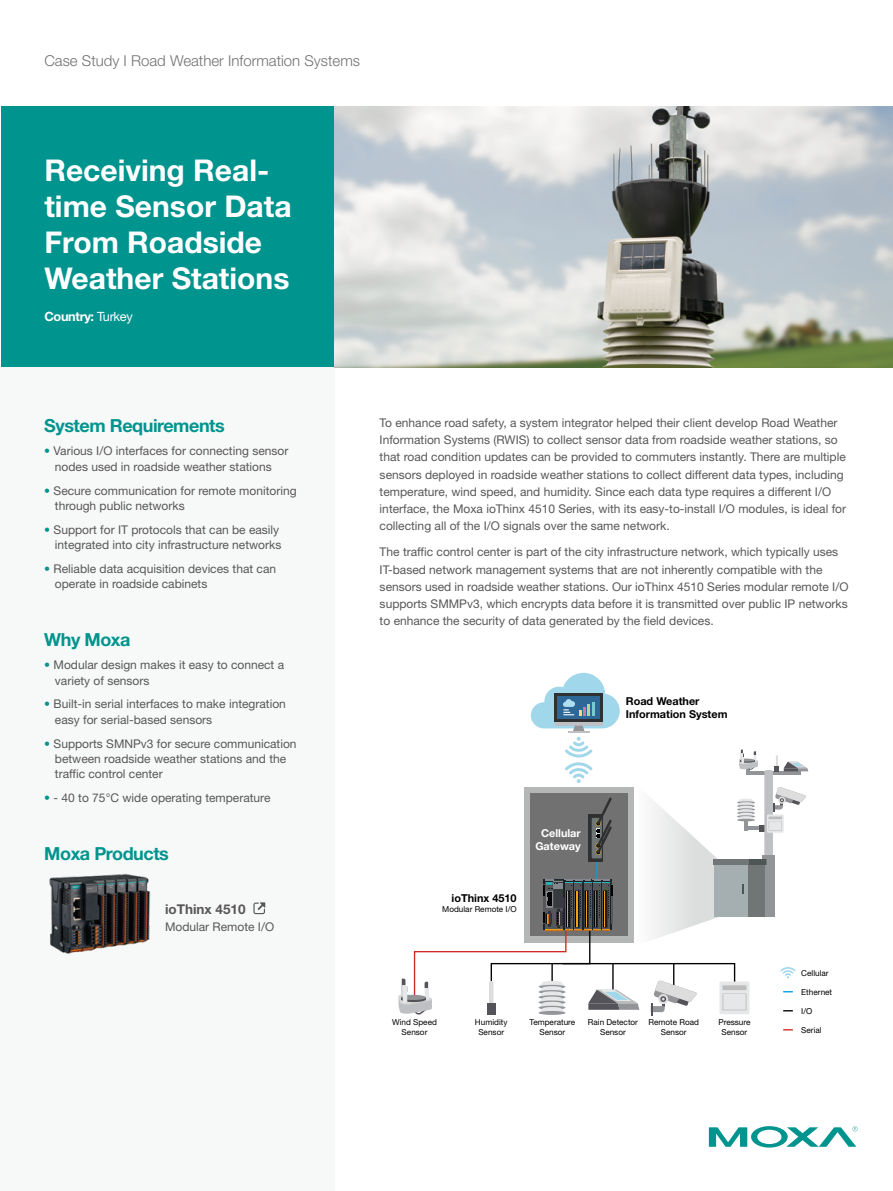
<style>
.page{position:relative;width:893px;height:1191px;background:#fff}
.page>*{position:absolute;margin:0;border:0;box-sizing:border-box;transform-origin:0 0}
.t1{font:700 30px/36px "Helvetica Neue LT Std";color:#fff}
.t2{font:700 18px "Helvetica Neue LT Std";letter-spacing:-.025em;color:#00948e}
.t3{font:300 15px "Helvetica Neue LT Std";color:#727171}
.t4{font:700 13.5px "Helvetica Neue LT Std";color:#595757}
.t5{font:700 12.75px "Helvetica Neue LT Std";letter-spacing:-.025em;color:#fff}
.t6{font:12px/17.2px "Helvetica Neue";color:#595757}
.t7{font:700 10.95px/13px "Helvetica Neue LT Std";color:#000}
.t8{font:700 10.95px/13px "Helvetica Neue LT Std";color:#fff;text-align:center}
.t9{font:8.25px/9.8px "Helvetica Neue LT Std";color:#000;text-align:center}
.s1{font-weight:400}
.s2{color:#00948e}
</style>
<div class="page">
<svg style="left:398px;top:673px;width:410px;height:342px"></svg>
<div style="left:1px;top:106px;width:334px;height:262px;background:#00948e"></div>
<div style="left:0;top:368px;width:334px;height:823px;background:#f7f8f8"></div>
<svg style="left:709px;top:1126px;width:149px;height:21px"></svg>
<img style="left:334px;top:106px;width:559px;height:262px">
<img style="left:49px;top:873px;width:101px;height:81px">
<svg style="left:253px;top:902px;width:12px;height:12px"></svg>
<p class="t3" style="left:44px;top:52px;width:317px">Case Study I Road Weather Information Systems</p>
<h1 class="t1" style="left:44px;top:152px;width:249px">Receiving Real&shy;time Sensor Data<br>From Roadside<br>Weather Stations</h1>
<p class="t5" style="left:44px;top:309px;width:90px">Country: <span class="s1">Turkey</span></p>
<h2 class="t2" style="left:44px;top:414px;width:182px">System Requirements</h2>
<p class="t6" style="left:44px;top:443px;width:246px;line-height:15.3px;text-align:center"><span class="s2">•</span> Various I/O interfaces for connecting sensor nodes used in roadside weather stations</p>
<p class="t6" style="left:55px;top:482px;width:243px;line-height:15.3px;text-indent:-11px"><span class="s2">•</span> Secure communication for remote monitoring through public networks</p>
<p class="t6" style="left:44px;top:521px;width:239px;line-height:15.3px;text-align:right"><span class="s2">•</span> Support for IT protocols that can be easily integrated into city infrastructure networks</p>
<p class="t6" style="left:55px;top:561px;width:223px;line-height:15.3px;text-indent:-11px"><span class="s2">•</span> Reliable data acquisition devices that can operate in roadside cabinets</p>
<h2 class="t2" style="left:44px;top:628px;width:88px">Why Moxa</h2>
<p class="t6" style="left:55px;top:657px;width:231px;line-height:15.3px;text-indent:-11px"><span class="s2">•</span> Modular design makes it easy to connect a variety of sensors</p>
<p class="t6" style="left:55px;top:696px;width:232px;line-height:15.3px;text-indent:-11px"><span class="s2">•</span> Built-in serial interfaces to make integration easy for serial-based sensors</p>
<p class="t6" style="left:55px;top:735px;width:243px;line-height:15.3px;text-indent:-11px"><span class="s2">•</span> Supports SMNPv3 for secure communication between roadside weather stations and the traffic control center</p>
<p class="t6" style="left:44px;top:789px;width:228px"><span class="s2">•</span> - 40 to 75°C wide operating temperature</p>
<h2 class="t2" style="left:44px;top:842px;width:126px">Moxa Products</h2>
<p class="t4" style="left:165px;top:900px;width:82px">ioThinx 4510</p>
<p class="t6" style="left:165px;top:917px;width:111px">Modular Remote I/O</p>
<p class="t6" style="left:380px;top:414px;width:468px">To enhance road safety, a system integrator helped their client develop Road Weather Information Systems (RWIS) to collect sensor data from roadside weather stations, so that road condition updates can be provided to commuters instantly. There are multiple sensors deployed in roadside weather stations to collect different data types, including temperature, wind speed, and humidity. Since each data type requires a different I/O interface, the Moxa ioThinx 4510 Series, with its easy-to-install I/O modules, is ideal for collecting all of the I/O signals over the same network.</p>
<p class="t6" style="left:380px;top:543px;width:470px">The traffic control center is part of the city infrastructure network, which typically uses IT-based network management systems that are not inherently compatible with the sensors used in roadside weather stations. Our ioThinx 4510 Series modular remote I/O supports SMMPv3, which encrypts data before it is transmitted over public IP networks to enhance the security of data generated by the field devices.</p>
<p class="t7" style="left:452px;top:891px;width:67px">ioThinx 4510</p>
<p class="t9" style="left:442px;top:904px;width:76px">Modular Remote I/O</p>
<p class="t8" style="left:535px;top:826px;width:47px">Cellular<br>Gateway</p>
<p class="t7" style="left:626px;top:694px;width:103px">Road Weather<br>Information System</p>
<p class="t9" style="left:392px;top:1017px;width:46px">Wind Speed<br>Sensor</p>
<p class="t9" style="left:475px;top:1017px;width:34px">Humidity<br>Sensor</p>
<p class="t9" style="left:530px;top:1017px;width:47px">Temperature<br>Sensor</p>
<p class="t9" style="left:588px;top:1017px;width:52px">Rain Detector<br>Sensor</p>
<p class="t9" style="left:648px;top:1017px;width:52px">Remote Road<br>Sensor</p>
<p class="t9" style="left:718px;top:1017px;width:33px">Pressure<br>Sensor</p>
<p class="t9" style="left:801px;top:968px;width:29px">Cellular</p>
<p class="t9" style="left:801px;top:986px;width:32px">Ethernet</p>
<p class="t9" style="left:801px;top:1005px;width:13px">I/O</p>
<p class="t9" style="left:801px;top:1024px;width:22px">Serial</p>
</div>
